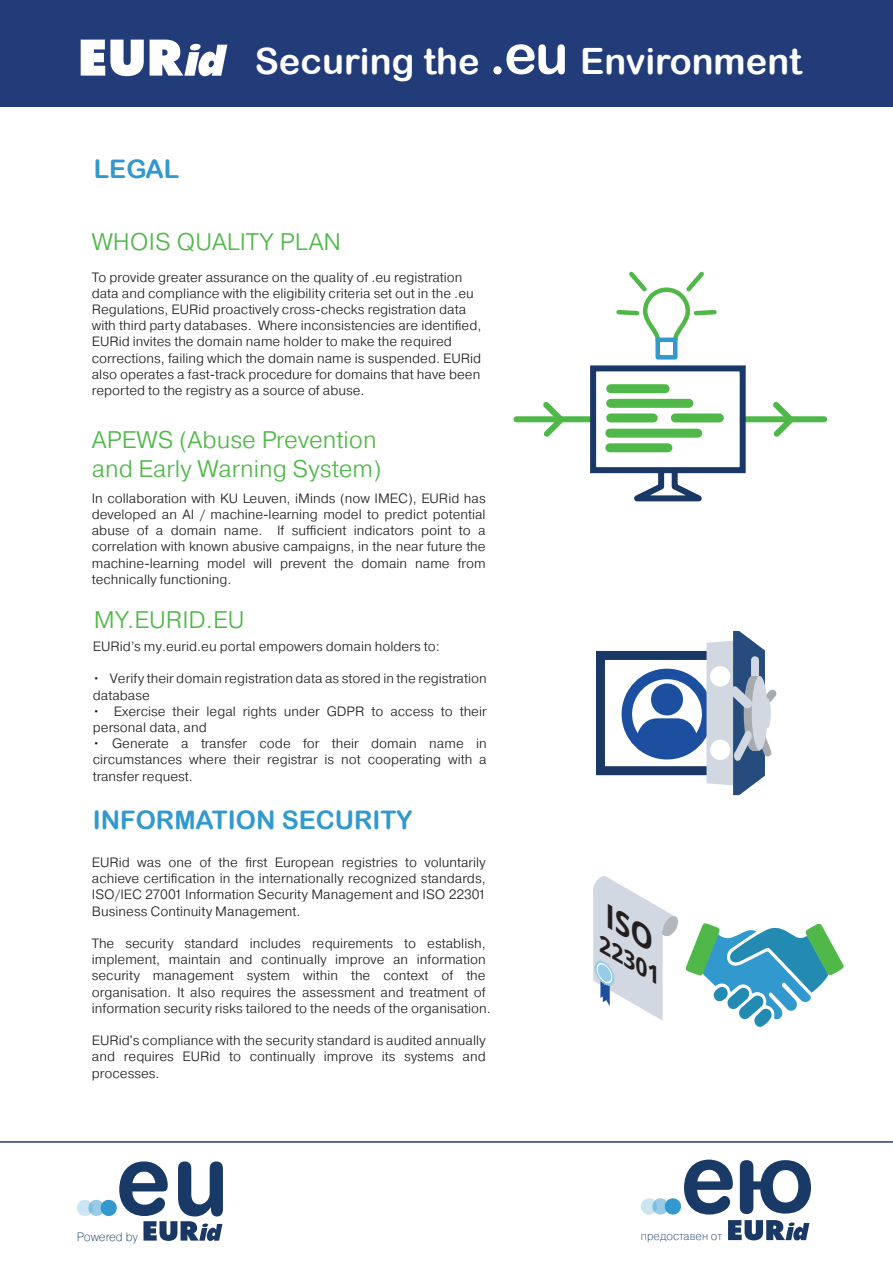
<style>
.page{position:relative;width:893px;height:1263px;background:#fff}
.page>*{position:absolute;margin:0;border:0;box-sizing:border-box;transform-origin:0 0}
.t1{font:36.3px "Arial Rounded MT Bold";color:#fff}
.t2{font:25.5px "Arial Rounded MT Bold";color:#3199cd}
.t3{font:300 24px/28.8px "Pragmatica";color:#4fb848}
.t4{font:italic 700 21.15px "Open Sans";color:#231f20;scale:1.15 1}
.t5{font:300 13.5px/16.2px "Pragmatica";color:#231f20}
.t6{font:200 12.15px "Pragmatica";color:#193967}
.t7{font:200 11.4px "Pragmatica";color:#193967}
.s1{font-size:55.5px}
</style>
<div class="page">
<div style="left:596px;top:651px;width:168px;height:124px;border:9px solid #1a3866"></div>
<svg style="left:636px;top:682px;width:62px;height:72px"></svg>
<div style="left:622px;top:669px;width:90px;height:90px;border:10px solid #1c4fa0;border-radius:50%"></div>
<svg style="left:706px;top:631px;width:71px;height:164px"></svg>
<div style="left:752px;top:676px;width:16px;height:74px;background:#d2d8e1;border-radius:50%"></div>
<svg style="left:685px;top:923px;width:159px;height:104px"></svg>
<div style="left:516px;top:416px;width:77px;height:6px;background:#4fb848"></div>
<div style="left:743px;top:416px;width:81px;height:6px;background:#4fb848"></div>
<div style="left:590px;top:365px;width:156px;height:108px;border:6px solid #1a3866"></div>
<svg style="left:611px;top:466px;width:113px;height:36px"></svg>
<div style="left:611px;top:384px;width:54px;height:9px;background:#4fb848"></div>
<div style="left:611px;top:399px;width:78px;height:9px;background:#4fb848"></div>
<div style="left:611px;top:413px;width:42px;height:9px;background:#4fb848"></div>
<div style="left:675px;top:413px;width:44px;height:9px;background:#4fb848"></div>
<div style="left:610px;top:429px;width:88px;height:9px;background:#4fb848"></div>
<div style="left:610px;top:443px;width:58px;height:9px;background:#4fb848"></div>
<div style="left:655px;top:338px;width:22px;height:22px;border:4px solid #3199cd"></div>
<svg style="left:616px;top:271px;width:101px;height:73px"></svg>
<svg style="left:767px;top:402px;width:32px;height:35px"></svg>
<svg style="left:538px;top:402px;width:31px;height:35px"></svg>
<hr style="left:0;top:1141px;width:893px;height:2px;background:#24397b">
<svg style="left:77px;top:1161px;width:146px;height:80px"></svg>
<svg style="left:641px;top:1159px;width:170px;height:81px"></svg>
<div style="left:0;top:0;width:893px;height:107px;background:#223b79"></div>
<svg style="left:81px;top:40px;width:146px;height:36px"></svg>
<svg style="left:593px;top:876px;width:85px;height:145px"></svg>
<h2 class="t2" style="left:94px;top:154px;width:87px">LEGAL</h2>
<h1 class="t1" style="left:255px;top:39px;width:549px">Securing the <span class="s1">.eu</span> Environment</h1>
<h3 class="t3" style="left:92px;top:227px;width:251px">WHOIS QUALITY PLAN</h3>
<p class="t5" style="left:92px;top:269px;width:391px">To provide greater assurance on the quality of .eu registration data and compliance with the eligibility criteria set out in the .eu Regulations, EURid proactively cross-checks registration data with third party databases. Where inconsistencies are identified, EURid invites the domain name holder to make the required corrections, failing which the domain name is suspended. EURid also operates a fast-track procedure for domains that have been reported to the registry as a source of abuse.</p>
<h3 class="t3" style="left:92px;top:425px;width:291px">APEWS (Abuse Prevention and Early Warning System)</h3>
<p class="t5" style="left:92px;top:490px;width:395px;text-align:justify">In collaboration with KU Leuven, iMinds (now IMEC), EURid has developed an AI / machine-learning model to predict potential abuse of a domain name. If sufficient indicators point to a correlation with known abusive campaigns, in the near future the machine-learning model will prevent the domain name from technically functioning.</p>
<h3 class="t3" style="left:94px;top:604px;width:152px">MY.EURID.EU</h3>
<p class="t5" style="left:93px;top:638px;width:348px">EURid’s my.eurid.eu portal empowers domain holders to:</p>
<p class="t5" style="left:93px;top:670px;width:395px">• Verify their domain registration data as stored in the registration database</p>
<p class="t5" style="left:93px;top:703px;width:395px">• Exercise their legal rights under GDPR to access to their personal data, and</p>
<p class="t5" style="left:93px;top:735px;width:395px;text-align:justify">• Generate a transfer code for their domain name in circumstances where their registrar is not cooperating with a transfer request.</p>
<h2 class="t2" style="left:93px;top:805px;width:321px">INFORMATION SECURITY</h2>
<p class="t5" style="left:92px;top:854px;width:395px;text-align:justify">EURid was one of the first European registries to voluntarily achieve certification in the internationally recognized standards, ISO/IEC 27001 Information Security Management and ISO 22301<br>Business Continuity Management.</p>
<p class="t5" style="left:92px;top:935px;width:400px">The security standard includes requirements to establish, implement, maintain and continually improve an information security management system within the context of the organisation. It also requires the assessment and treatment of information security risks tailored to the needs of the organisation.</p>
<p class="t5" style="left:92px;top:1032px;width:395px;text-align:justify">EURid's compliance with the security standard is audited annually and requires EURid to continually improve its systems and processes.</p>
<h3 class="t4" style="left:611px;top:932px;width:62px;rotate:30deg">22301</h3>
<p class="t6" style="left:77px;top:1229px;width:63px">Powered by</p>
<p class="t7" style="left:641px;top:1229px;width:83px">предоставен от</p>
</div>
